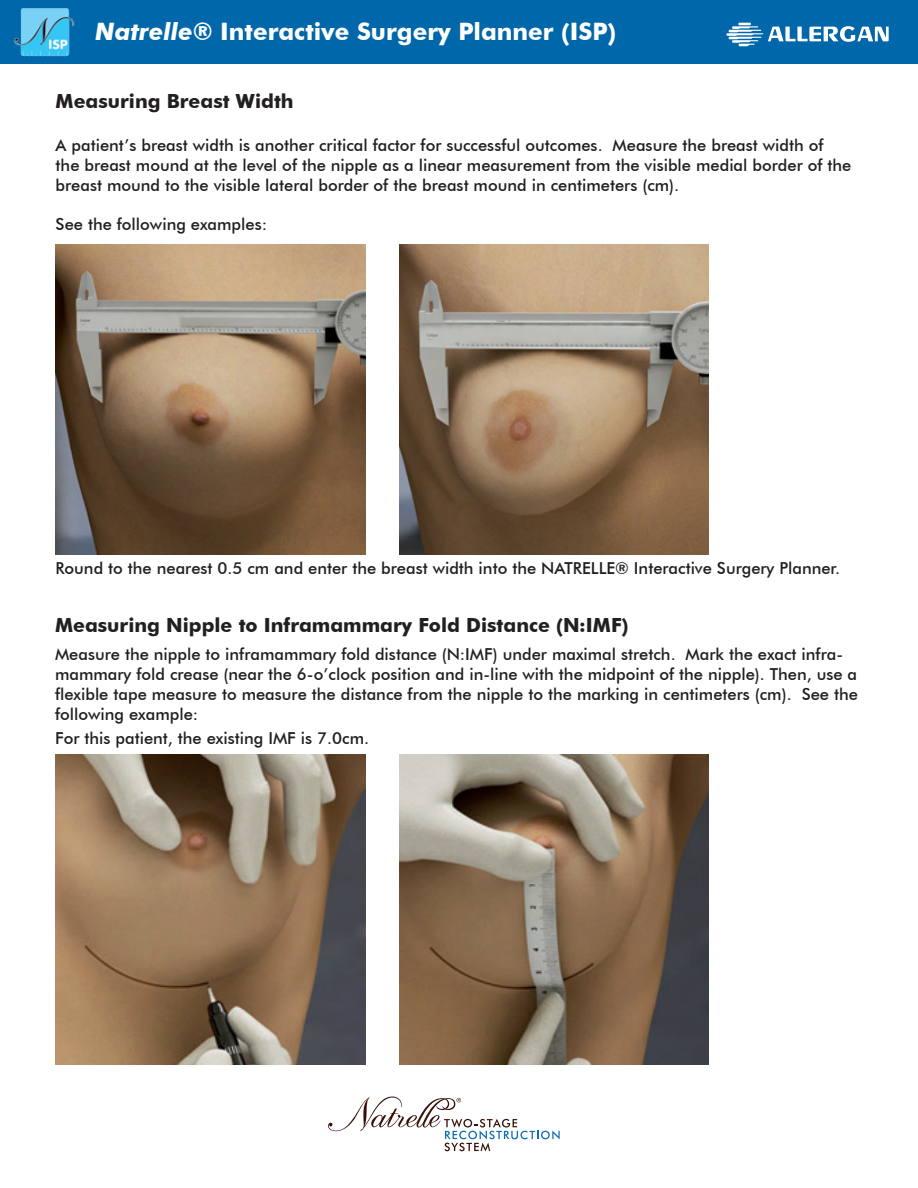
<style>
.page{position:relative;width:918px;height:1188px;background:#fff}
.page>*{position:absolute;margin:0;border:0;box-sizing:border-box;transform-origin:0 0}
.t1{font:700 24px "Futura BT";color:#fff}
.t2{font:700 19.5px "Futura BT";color:#231f20}
.t3{font:500 16.5px/19.8px "Futura BT";color:#231f20}
.s1{font-style:italic}
</style>
<div class="page">
<div style="left:0;top:0;width:918px;height:64px;background:#0067aa"></div>
<svg style="left:726px;top:23px;width:163px;height:23px"></svg>
<img style="left:14px;top:8px;width:61px;height:49px">
<svg style="left:328px;top:1097px;width:232px;height:54px"></svg>
<img style="left:55px;top:755px;width:310px;height:309px">
<img style="left:399px;top:755px;width:309px;height:309px">
<img style="left:56px;top:245px;width:309px;height:309px">
<img style="left:399px;top:245px;width:309px;height:309px">
<h1 class="t1" style="left:95px;top:17px;width:523px"><span class="s1">Natrelle</span>® Interactive Surgery Planner (ISP)</h1>
<p class="t2" style="left:56px;top:89px;width:240px">Measuring Breast Width</p>
<p class="t3" style="left:56px;top:135px;width:797px">A patient’s breast width is another critical factor for successful outcomes. Measure the breast width of the breast mound at the level of the nipple as a linear measurement from the visible medial border of the breast mound to the visible lateral border of the breast mound in centimeters (cm).</p>
<p class="t3" style="left:56px;top:215px;width:213px">See the following examples:</p>
<p class="t3" style="left:56px;top:558px;width:786px">Round to the nearest 0.5 cm and enter the breast width into the NATRELLE® Interactive Surgery Planner.</p>
<p class="t2" style="left:55px;top:613px;width:575px">Measuring Nipple to Inframammary Fold Distance (N:IMF)</p>
<p class="t3" style="left:55px;top:644px;width:804px">Measure the nipple to inframammary fold distance (N:IMF) under maximal stretch. Mark the exact infra&shy;mammary fold crease (near the 6-o’clock position and in-line with the midpoint of the nipple). Then, use a flexible tape measure to measure the distance from the nipple to the marking in centimeters (cm). See the following example:</p>
<p class="t3" style="left:55px;top:728px;width:316px">For this patient, the existing IMF is 7.0cm.</p>
</div>
